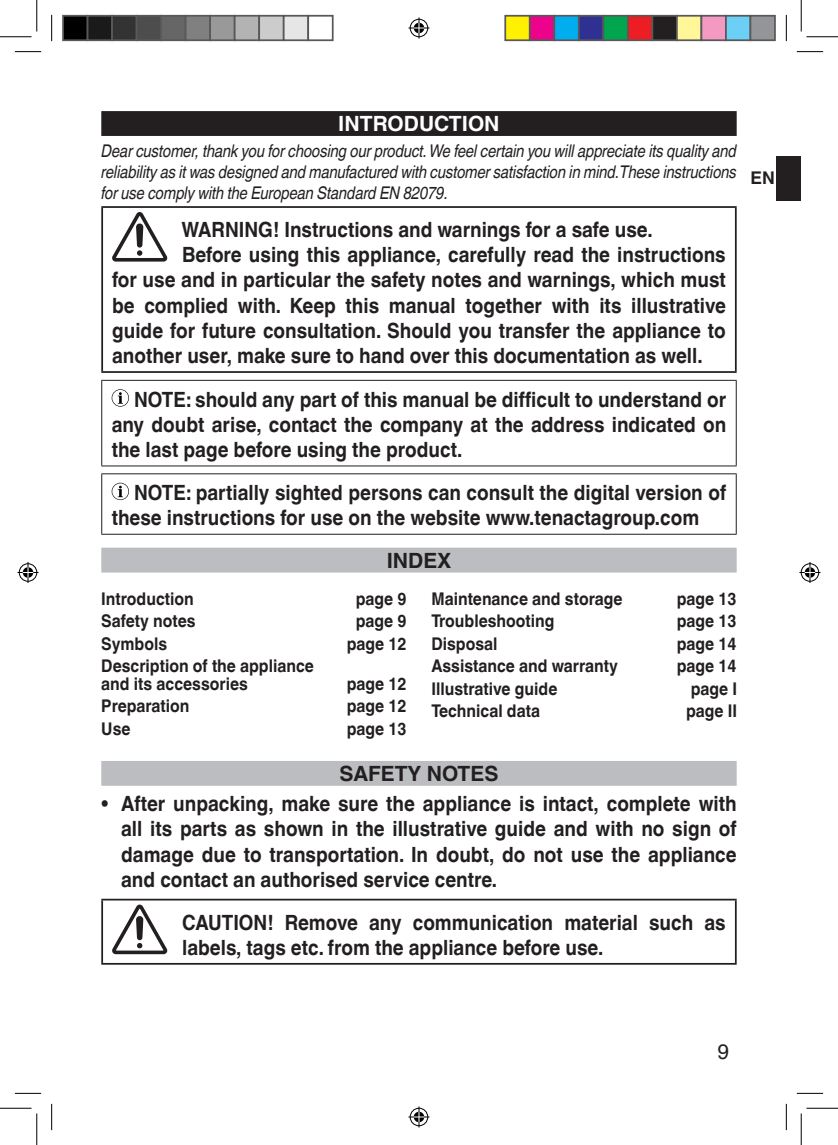
<style>
.page{position:relative;width:838px;height:1145px;background:#fff}
.page>*{position:absolute;margin:0;border:0;box-sizing:border-box;transform-origin:0 0}
.t1{font:700 21px/25.2px "Helvetica World";color:#231f20;text-align:justify;scale:.9 1}
.t2{font:700 21px "Helvetica World";color:#231f20}
.t3{font:700 21px "Helvetica World";color:#fff}
.t4{font:21px "Helvetica World";color:#231f20}
.t5{font:700 17.5px/17.5px "Helvetica World";color:#231f20;scale:.9 1}
.t6{font:italic 17.5px/21px "Helvetica World";letter-spacing:-.01em;color:#231f20;text-align:justify;scale:.85 1}
.t7{font:700 17.5px "Helvetica World";color:#231f20}
</style>
<div class="page">
<div style="left:776px;top:156px;width:25px;height:44px;background:#231f20"></div>
<div style="left:101px;top:761px;width:635px;height:25px;background:#bcbdc0"></div>
<hr style="left:101px;top:899px;width:635px;height:2px;background:#231f20">
<hr style="left:101px;top:901px;width:2px;height:62px;background:#231f20">
<hr style="left:734px;top:901px;width:2px;height:62px;background:#231f20">
<hr style="left:101px;top:963px;width:635px;height:2px;background:#231f20">
<svg style="left:112px;top:905px;width:55px;height:49px"></svg>
<div style="left:101px;top:111px;width:635px;height:25px;background:#231f20"></div>
<div style="left:101px;top:548px;width:635px;height:25px;background:#bcbdc0"></div>
<hr style="left:101px;top:206px;width:635px;height:2px;background:#231f20">
<hr style="left:101px;top:208px;width:2px;height:163px;background:#231f20">
<hr style="left:734px;top:208px;width:2px;height:163px;background:#231f20">
<hr style="left:101px;top:371px;width:635px;height:2px;background:#231f20">
<svg style="left:112px;top:212px;width:55px;height:50px"></svg>
<hr style="left:101px;top:380px;width:635px;height:1px;background:#231f20">
<hr style="left:101px;top:381px;width:1px;height:85px;background:#231f20">
<hr style="left:735px;top:381px;width:1px;height:85px;background:#231f20">
<hr style="left:101px;top:466px;width:635px;height:1px;background:#231f20">
<svg style="left:112px;top:389px;width:17px;height:18px"></svg>
<hr style="left:101px;top:473px;width:635px;height:1px;background:#231f20">
<hr style="left:101px;top:474px;width:1px;height:60px;background:#231f20">
<hr style="left:735px;top:474px;width:1px;height:60px;background:#231f20">
<hr style="left:101px;top:534px;width:635px;height:1px;background:#231f20">
<svg style="left:112px;top:483px;width:17px;height:17px"></svg>
<svg style="left:15px;top:51px;width:26px;height:1px"></svg>
<svg style="left:796px;top:51px;width:27px;height:1px"></svg>
<svg style="left:15px;top:1093px;width:26px;height:1px"></svg>
<svg style="left:796px;top:1093px;width:27px;height:1px"></svg>
<svg style="left:51px;top:15px;width:1px;height:26px"></svg>
<svg style="left:51px;top:1104px;width:1px;height:26px"></svg>
<svg style="left:786px;top:15px;width:1px;height:26px"></svg>
<svg style="left:786px;top:1104px;width:1px;height:26px"></svg>
<hr style="left:0;top:36px;width:32px;height:1px;background:#000">
<hr style="left:806px;top:36px;width:31px;height:1px;background:#000">
<hr style="left:0;top:1108px;width:32px;height:1px;background:#000">
<hr style="left:806px;top:1108px;width:31px;height:1px;background:#000">
<hr style="left:36px;top:0;width:1px;height:31px;background:#000">
<hr style="left:36px;top:1113px;width:1px;height:32px;background:#000">
<hr style="left:800px;top:0;width:1px;height:31px;background:#000">
<hr style="left:800px;top:1113px;width:1px;height:32px;background:#000">
<svg style="left:408px;top:18px;width:21px;height:21px"></svg>
<svg style="left:408px;top:1106px;width:21px;height:21px"></svg>
<svg style="left:18px;top:562px;width:21px;height:21px"></svg>
<svg style="left:799px;top:562px;width:21px;height:21px"></svg>
<div style="left:63px;top:16px;width:25px;height:24px;background:#000"></div>
<div style="left:62px;top:15px;width:26px;height:26px;border:2px solid #595959"></div>
<div style="left:88px;top:16px;width:24px;height:24px;background:#1a1a1a"></div>
<div style="left:87px;top:15px;width:26px;height:26px;border:2px solid #595959"></div>
<div style="left:112px;top:16px;width:25px;height:24px;background:#333"></div>
<div style="left:111px;top:15px;width:26px;height:26px;border:2px solid #595959"></div>
<div style="left:137px;top:16px;width:24px;height:24px;background:#4d4d4d"></div>
<div style="left:136px;top:15px;width:26px;height:26px;border:2px solid #595959"></div>
<div style="left:161px;top:16px;width:25px;height:24px;background:#666"></div>
<div style="left:160px;top:15px;width:26px;height:26px;border:2px solid #595959"></div>
<div style="left:186px;top:16px;width:24px;height:24px;background:#808080"></div>
<div style="left:185px;top:15px;width:26px;height:26px;border:2px solid #595959"></div>
<div style="left:210px;top:16px;width:25px;height:24px;background:#999"></div>
<div style="left:209px;top:15px;width:26px;height:26px;border:2px solid #595959"></div>
<div style="left:235px;top:16px;width:24px;height:24px;background:#b3b3b3"></div>
<div style="left:234px;top:15px;width:26px;height:26px;border:2px solid #595959"></div>
<div style="left:259px;top:16px;width:25px;height:24px;background:#ccc"></div>
<div style="left:258px;top:15px;width:26px;height:26px;border:2px solid #595959"></div>
<div style="left:284px;top:16px;width:24px;height:24px;background:#e6e6e6"></div>
<div style="left:283px;top:15px;width:26px;height:26px;border:2px solid #595959"></div>
<div style="left:307px;top:15px;width:26px;height:26px;border:2px solid #595959"></div>
<div style="left:505px;top:16px;width:24px;height:24px;background:#fff101"></div>
<div style="left:504px;top:15px;width:26px;height:26px;border:2px solid #595959"></div>
<div style="left:529px;top:16px;width:25px;height:24px;background:#ed028c"></div>
<div style="left:529px;top:15px;width:26px;height:26px;border:2px solid #595959"></div>
<div style="left:554px;top:16px;width:24px;height:24px;background:#00aeef"></div>
<div style="left:553px;top:15px;width:26px;height:26px;border:2px solid #595959"></div>
<div style="left:578px;top:16px;width:25px;height:24px;background:#2e3092"></div>
<div style="left:578px;top:15px;width:26px;height:26px;border:2px solid #595959"></div>
<div style="left:603px;top:16px;width:24px;height:24px;background:#00a54f"></div>
<div style="left:602px;top:15px;width:26px;height:26px;border:2px solid #595959"></div>
<div style="left:627px;top:16px;width:25px;height:24px;background:#ee1d23"></div>
<div style="left:627px;top:15px;width:26px;height:26px;border:2px solid #595959"></div>
<div style="left:652px;top:16px;width:24px;height:24px;background:#231f20"></div>
<div style="left:651px;top:15px;width:26px;height:26px;border:2px solid #595959"></div>
<div style="left:676px;top:16px;width:25px;height:24px;background:#fff79a"></div>
<div style="left:676px;top:15px;width:26px;height:26px;border:2px solid #595959"></div>
<div style="left:701px;top:16px;width:24px;height:24px;background:#f499c2"></div>
<div style="left:700px;top:15px;width:26px;height:26px;border:2px solid #595959"></div>
<div style="left:725px;top:16px;width:25px;height:24px;background:#6bcff6"></div>
<div style="left:725px;top:15px;width:26px;height:26px;border:2px solid #595959"></div>
<div style="left:750px;top:16px;width:24px;height:24px;background:#939598"></div>
<div style="left:749px;top:15px;width:26px;height:26px;border:2px solid #595959"></div>
<p class="t3" style="left:338px;top:112px;width:163px">INTRODUCTION</p>
<p class="t6" style="left:101px;top:141px;width:749px">Dear customer, thank you for choosing our product. We feel certain you will appreciate its quality and reliability as it was designed and manufactured with customer satisfaction in mind.These instructions for use comply with the European Standard EN 82079.</p>
<p class="t1" style="left:181px;top:217px;width:525px">WARNING! Instructions and warnings for a safe use.</p>
<p class="t1" style="left:182px;top:242px;width:605px">Before using this appliance, carefully read the instructions</p>
<p class="t1" style="left:112px;top:268px;width:683px">for use and in particular the safety notes and warnings, which must</p>
<p class="t1" style="left:112px;top:293px;width:683px">be complied with. Keep this manual together with its illustrative</p>
<p class="t1" style="left:112px;top:318px;width:683px">guide for future consultation. Should you transfer the appliance to</p>
<p class="t1" style="left:112px;top:343px;width:657px">another user, make sure to hand over this documentation as well.</p>
<p class="t1" style="left:112px;top:387px;width:684px;text-indent:22px">NOTE: should any part of this manual be difficult to understand or any doubt arise, contact the company at the address indicated on the last page before using the product.</p>
<p class="t1" style="left:112px;top:480px;width:684px;text-indent:22px">NOTE: partially sighted persons can consult the digital version of these instructions for use on the website www.tenactagroup.com</p>
<p class="t2" style="left:386px;top:549px;width:66px">INDEX</p>
<p class="t5" style="left:101px;top:590px;width:104px">Introduction</p>
<p class="t5" style="left:356px;top:590px;width:58px">page 9</p>
<p class="t5" style="left:101px;top:613px;width:106px">Safety notes</p>
<p class="t5" style="left:356px;top:613px;width:58px">page 9</p>
<p class="t5" style="left:101px;top:635px;width:75px">Symbols</p>
<p class="t5" style="left:346px;top:635px;width:68px">page 12</p>
<p class="t5" style="left:101px;top:657px;width:238px">Description of the appliance and its accessories</p>
<p class="t5" style="left:431px;top:590px;width:214px">Maintenance and storage</p>
<p class="t5" style="left:676px;top:590px;width:68px">page 13</p>
<p class="t5" style="left:431px;top:613px;width:138px">Troubleshooting</p>
<p class="t5" style="left:676px;top:613px;width:68px">page 13</p>
<p class="t5" style="left:431px;top:635px;width:75px">Disposal</p>
<p class="t5" style="left:676px;top:635px;width:68px">page 14</p>
<p class="t5" style="left:431px;top:657px;width:208px">Assistance and warranty</p>
<p class="t5" style="left:676px;top:657px;width:68px">page 14</p>
<p class="t5" style="left:431px;top:680px;width:141px">Illustrative guide</p>
<p class="t5" style="left:690px;top:680px;width:53px">page I</p>
<p class="t5" style="left:431px;top:703px;width:122px">Technical data</p>
<p class="t5" style="left:686px;top:703px;width:58px">page II</p>
<p class="t5" style="left:346px;top:675px;width:68px">page 12</p>
<p class="t5" style="left:101px;top:697px;width:100px">Preparation</p>
<p class="t5" style="left:346px;top:697px;width:68px">page 12</p>
<p class="t5" style="left:101px;top:720px;width:34px">Use</p>
<p class="t5" style="left:346px;top:720px;width:68px">page 13</p>
<p class="t2" style="left:339px;top:762px;width:160px">SAFETY NOTES</p>
<p class="t1" style="left:121px;top:791px;width:685px;text-indent:-20px">• After unpacking, make sure the appliance is intact, complete with all its parts as shown in the illustrative guide and with no sign of damage due to transportation. In doubt, do not use the appliance and contact an authorised service centre.</p>
<p class="t1" style="left:182px;top:910px;width:605px">CAUTION! Remove any communication material such as labels, tags etc. from the appliance before use.</p>
<p class="t7" style="left:750px;top:168px;width:26px">EN</p>
<p class="t4" style="left:717px;top:1039px;width:13px">9</p>
</div>
